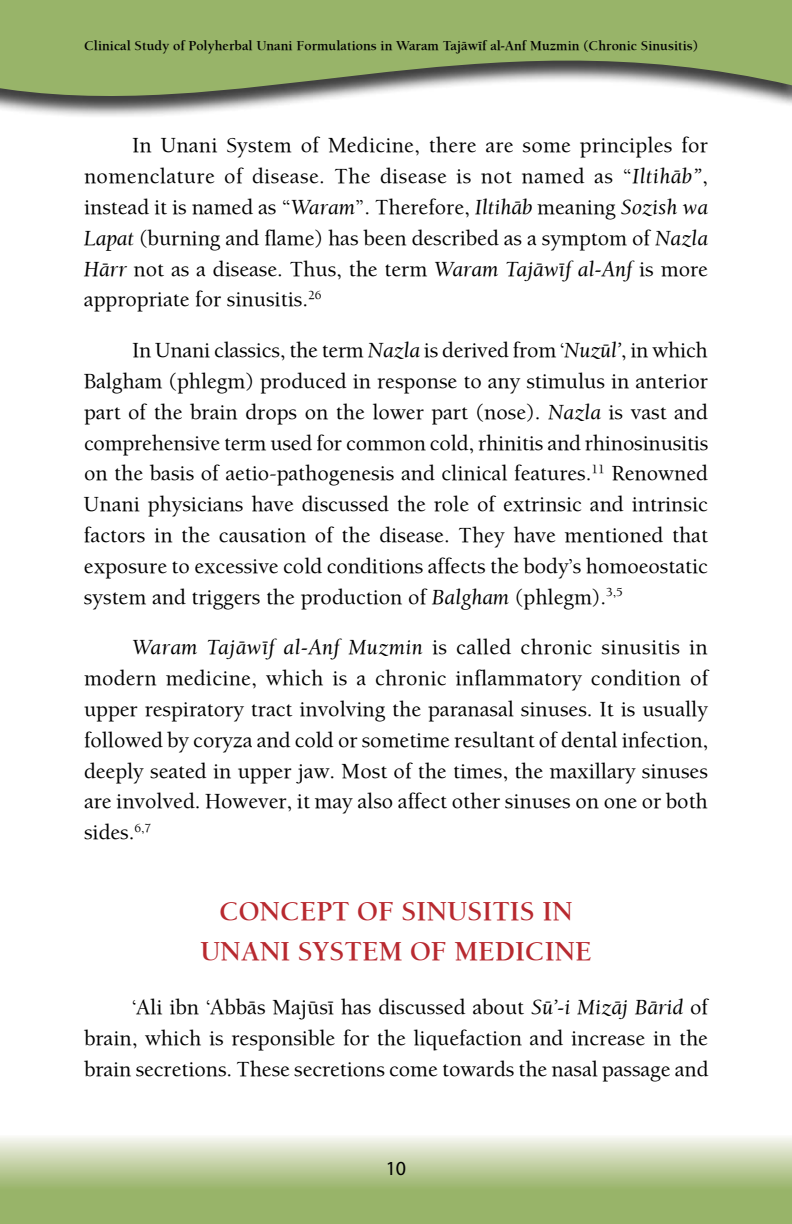
<style>
.page{position:relative;width:792px;height:1224px;background:#fff}
.page>*{position:absolute;margin:0;border:0;box-sizing:border-box;transform-origin:0 0}
.t1{font:700 28px/39.2px "Balaram";color:#b8292f;text-align:center}
.t2{font:22px/30.8px "Balaram";color:#000;text-align:justify}
.t3{font:20px "Myriad Pro";color:#000}
.t4{font:700 14px "Balaram";color:#000}
.s1{font-style:italic}
</style>
<div class="page">
<svg style="left:0;top:1137px;width:792px;height:87px;background:#b4c790"></svg>
<svg style="left:0;top:0;width:791px;height:116px;fill:#98b469"></svg>
<svg style="left:791px;top:0;width:1px;height:105px"></svg>
<p class="t4" style="left:84px;top:37px;width:616px">Clinical Study of Polyherbal Unani Formulations in Waram Tajäwéf al-Anf Muzmin (Chronic Sinusitis)</p>
<p class="t2" style="left:84px;top:130px;width:626px;text-indent:48px">In Unani System of Medicine, there are some principles for nomenclature of disease. The disease is not named as “<span class="s1">Iltihäb”</span>, instead it is named as “<span class="s1">Waram</span>”. Therefore, <span class="s1">Iltihäb</span> meaning <span class="s1">Sozish wa Lapat</span> (burning and flame) has been described as a symptom of <span class="s1">Nazla Härr</span> not as a disease. Thus, the term <span class="s1">Waram Tajäwéf al-Anf</span> is more appropriate for sinusitis.<sup>26</sup></p>
<p class="t2" style="left:84px;top:334px;width:626px;text-indent:48px">In Unani classics, the term <span class="s1">Nazla</span> is derived from ‘<span class="s1">Nuzül’</span>, in which Balgham (phlegm) produced in response to any stimulus in anterior part of the brain drops on the lower part (nose). <span class="s1">Nazla</span> is vast and comprehensive term used for common cold, rhinitis and rhinosinusitis on the basis of aetio-pathogenesis and clinical features.<sup>11</sup> Renowned Unani physicians have discussed the role of extrinsic and intrinsic factors in the causation of the disease. They have mentioned that exposure to excessive cold conditions affects the body’s homoeostatic system and triggers the production of <span class="s1">Balgham</span> (phlegm).<sup>3,5</sup></p>
<p class="t2" style="left:84px;top:632px;width:626px;text-indent:48px"><span class="s1">Waram Tajäwéf al-Anf Muzmin</span> is called chronic sinusitis in modern medicine, which is a chronic inflammatory condition of upper respiratory tract involving the paranasal sinuses. It is usually followed by coryza and cold or sometime resultant of dental infection, deeply seated in upper jaw. Most of the times, the maxillary sinuses are involved. However, it may also affect other sinuses on one or both sides.<sup>6,7</sup></p>
<p class="t1" style="left:200px;top:891px;width:393px">CONCEPT OF SINUSITIS IN<br>UNANI SYSTEM OF MEDICINE</p>
<p class="t2" style="left:84px;top:992px;width:626px;text-indent:48px">‘Ali ibn ‘Abbäs Majüsé has discussed about <span class="s1">Sü’-i Mizäj Bärid</span> of brain, which is responsible for the liquefaction and increase in the brain secretions. These secretions come towards the nasal passage and</p>
<p class="t3" style="left:386px;top:1156px;width:22px">10</p>
</div>
